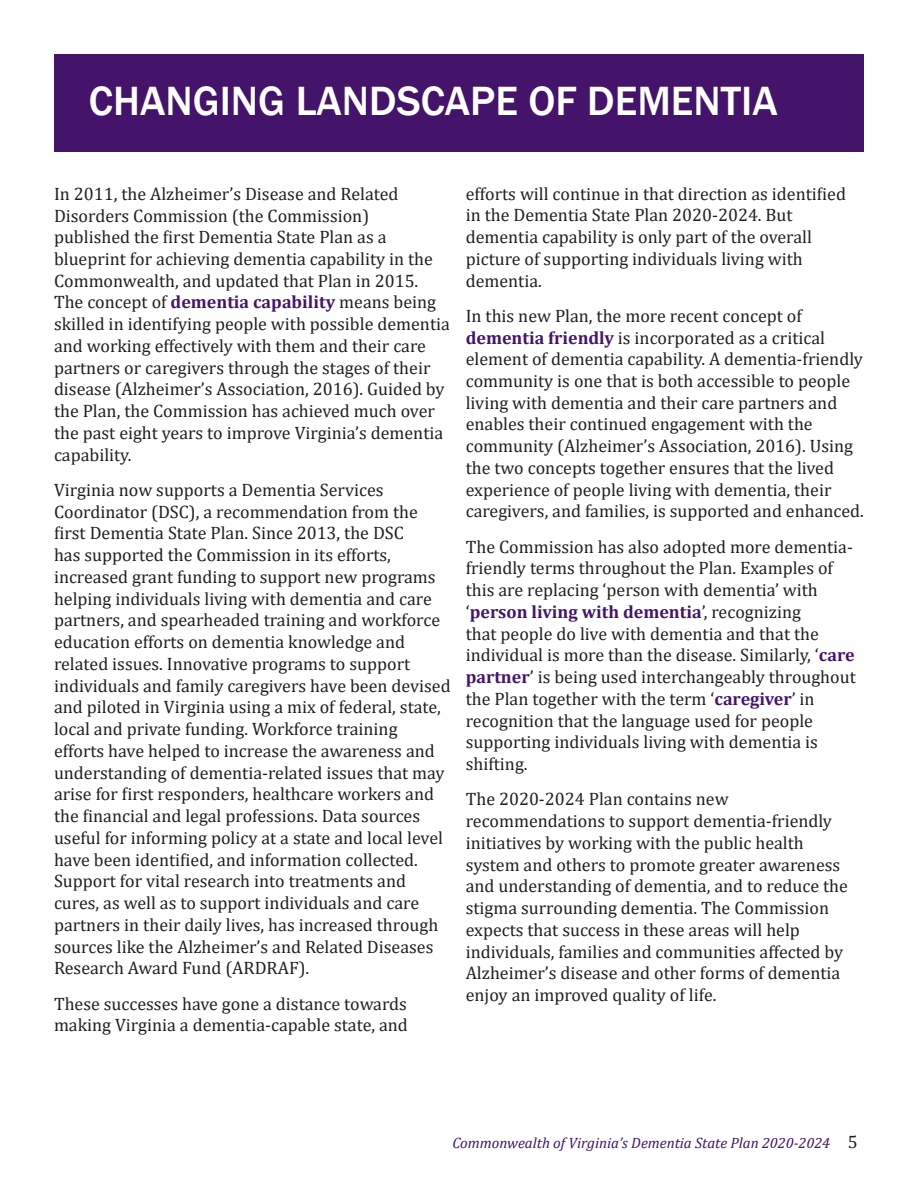
<style>
.page{position:relative;width:918px;height:1188px;background:#fff}
.page>*{position:absolute;margin:0;border:0;box-sizing:border-box;transform-origin:0 0}
.t1{font:500 42px "Franklin Gothic";color:#fff}
.t2{font:18px/21.8px "Cambria";color:#231f20}
.t3{font:italic 15px "Cambria";color:#44146b}
.s1{font-weight:700;color:#44146b}
.s2{font-style:normal;font-size:18px;color:#231f20}
</style>
<div class="page">
<div style="left:54px;top:54px;width:810px;height:98px;background:#44146b"></div>
<h1 class="t1" style="left:89px;top:75px;width:690px">CHANGING LANDSCAPE OF DEMENTIA</h1>
<p class="t2" style="left:54px;top:183px;width:397px">In 2011, the Alzheimer’s Disease and Related Disorders Commission (the Commission)<br>published the first Dementia State Plan as a blueprint for achieving dementia capability in the Commonwealth, and updated that Plan in 2015.<br>The concept of <span class="s1">dementia capability</span> means being skilled in identifying people with possible dementia and working effectively with them and their care partners or caregivers through the stages of their disease (Alzheimer’s Association, 2016). Guided by the Plan, the Commission has achieved much over the past eight years to improve Virginia’s dementia capability.</p>
<p class="t2" style="left:54px;top:479px;width:398px">Virginia now supports a Dementia Services Coordinator (DSC), a recommendation from the first Dementia State Plan. Since 2013, the DSC<br>has supported the Commission in its efforts, increased grant funding to support new programs helping individuals living with dementia and care partners, and spearheaded training and workforce education efforts on dementia knowledge and related issues. Innovative programs to support individuals and family caregivers have been devised and piloted in Virginia using a mix of federal, state, local and private funding. Workforce training efforts have helped to increase the awareness and understanding of dementia-related issues that may arise for first responders, healthcare workers and the financial and legal professions. Data sources useful for informing policy at a state and local level have been identified, and information collected.<br>Support for vital research into treatments and cures, as well as to support individuals and care partners in their daily lives, has increased through sources like the Alzheimer’s and Related Diseases Research Award Fund (ARDRAF).</p>
<p class="t2" style="left:54px;top:992px;width:355px">These successes have gone a distance towards making Virginia a dementia-capable state, and</p>
<p class="t2" style="left:466px;top:182px;width:382px">efforts will continue in that direction as identified in the Dementia State Plan 2020-2024. But dementia capability is only part of the overall picture of supporting individuals living with dementia.</p>
<p class="t2" style="left:466px;top:305px;width:400px">In this new Plan, the more recent concept of <span class="s1">dementia friendly</span> is incorporated as a critical element of dementia capability. A dementia-friendly community is one that is both accessible to people living with dementia and their care partners and enables their continued engagement with the community (Alzheimer’s Association, 2016). Using the two concepts together ensures that the lived experience of people living with dementia, their caregivers, and families, is supported and enhanced.</p>
<p class="t2" style="left:466px;top:536px;width:392px">The Commission has also adopted more dementia&shy;friendly terms throughout the Plan. Examples of this are replacing ‘person with dementia’ with ‘<span class="s1">person living with dementia</span>’, recognizing<br>that people do live with dementia and that the individual is more than the disease. Similarly, ‘<span class="s1">care partner</span>’ is being used interchangeably throughout the Plan together with the term ‘<span class="s1">caregiver</span>’ in recognition that the language used for people supporting individuals living with dementia is shifting.</p>
<p class="t2" style="left:466px;top:788px;width:384px">The 2020-2024 Plan contains new recommendations to support dementia-friendly initiatives by working with the public health system and others to promote greater awareness and understanding of dementia, and to reduce the stigma surrounding dementia. The Commission expects that success in these areas will help individuals, families and communities affected by Alzheimer’s disease and other forms of dementia enjoy an improved quality of life.</p>
<p class="t3" style="left:452px;top:1132px;width:407px">Commonwealth of Virginia’s Dementia State Plan 2020-2024 <span class="s2">5</span></p>
</div>
